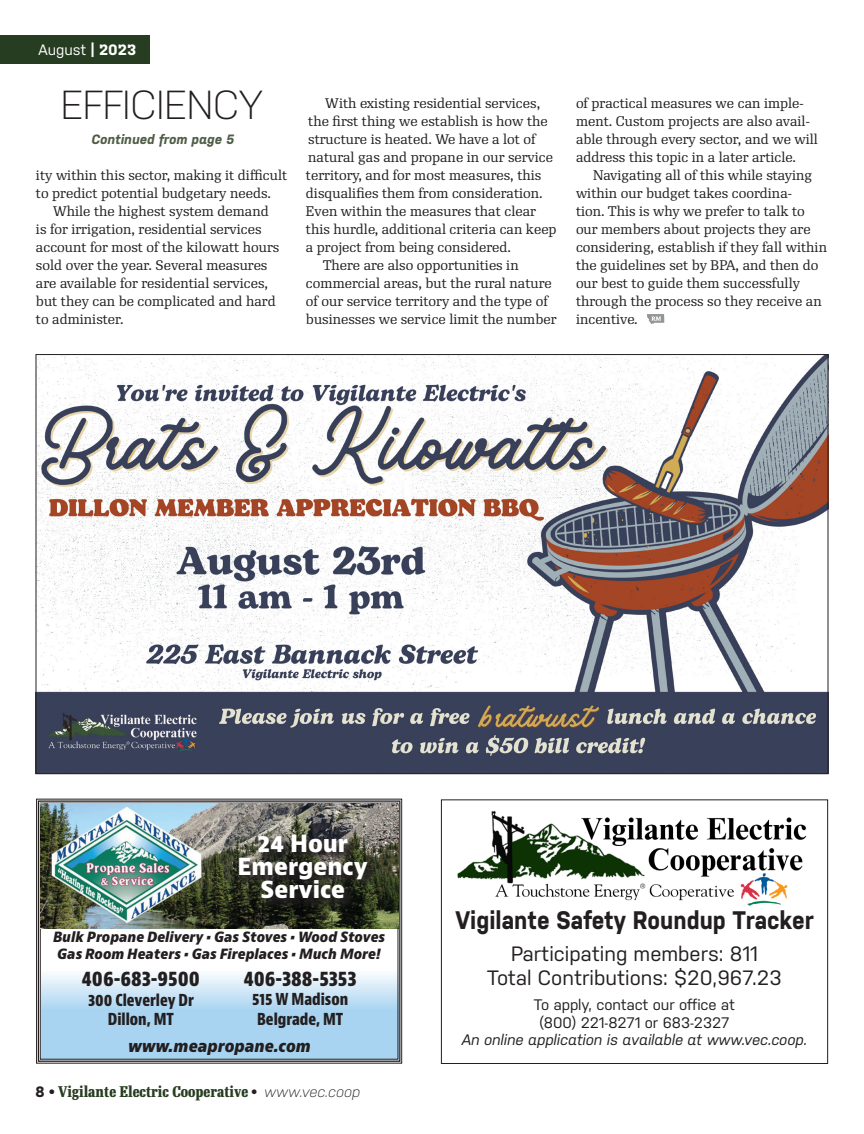
<style>
.page{position:relative;width:864px;height:1134px;background:#fff}
.page>*{position:absolute;margin:0;border:0;box-sizing:border-box;transform-origin:0 0}
.Jump_headline{font:300 40.5px "Nudista";color:#231f20}
.t1{font:700 25.35px "Nudista";color:#231f20;scale:.92 1}
.t2{font:800 22.95px/23px "Bernino Sans";color:#fff;text-align:center;scale:.95 1}
.t3{font:20.7px/24.2px "Nudista";color:#231f20;text-align:center}
.t4{font:700 condensed 20.7px "Bernino Sans";color:#231f20;scale:.95 1}
.t5{font:700 condensed 16.05px/19.4px "Bernino Sans";color:#231f20;text-align:center;scale:.95 1}
.t6{font:italic 800 16.05px "Bernino Sans";color:#231f20;scale:.95 1}
.t7{font:15.15px "Nudista";letter-spacing:-.005em;color:#231f20}
.t8{font:italic 15.15px "Nudista";letter-spacing:-.005em;color:#231f20}
.t9{font:700 15px "Re Public Cond";color:#273d21}
.Running_Head{font:15px "Nudista";color:#fff}
.t10{font:italic 800 13.8px/16.5px "Bernino Sans";color:#231f20;text-align:center;scale:.95 1}
.Body_Copy_RePublic_r{font:13.5px/18px "Re Public";color:#231f20}
.jump_continued{font:italic 700 13.5px "Nudista";color:#505d46}
.s1{font-family:"Kulturista";font-weight:700}
.s2{font-family:"Nudista";color:#231f20}
.s3{font-family:"Nudista";font-weight:300;font-style:italic;color:#231f20}
</style>
<div class="page">
<div style="left:0;top:36px;width:149px;height:28px;background:#273d21"></div>
<div style="left:441px;top:799px;width:387px;height:265px;border:1px solid #231f20"></div>
<img style="left:457px;top:811px;width:350px;height:94px">
<svg style="left:36px;top:798px;width:366px;height:266px"></svg>
<div style="left:38px;top:800px;width:362px;height:262px;border:1px solid #231f20"></div>
<img style="left:41px;top:803px;width:358px;height:125px">
<svg style="left:237px;top:832px;width:142px;height:79px;background:#37382e"></svg>
<img style="left:38px;top:356px;width:788px;height:416px">
<svg style="left:647px;top:314px;width:17px;height:10px"></svg>
<p class="Running_Head" style="left:39px;top:41px;width:99px">August <span class="s1">| 2023</span></p>
<p class="Jump_headline" style="left:61px;top:82px;width:204px">EFFICIENCY</p>
<p class="jump_continued" style="left:91px;top:132px;width:145px">Continued from page 5</p>
<p class="Body_Copy_RePublic_r" style="left:36px;top:167px;width:253px">ity within this sector, making it difficult to predict potential budgetary needs.</p>
<p class="Body_Copy_RePublic_r" style="left:36px;top:203px;width:245px;text-indent:17px">While the highest system demand is for irrigation, residential services account for most of the kilowatt hours sold over the year. Several measures are available for residential services, but they can be complicated and hard to administer.</p>
<p class="Body_Copy_RePublic_r" style="left:306px;top:95px;width:252px;text-indent:19px">With existing residential services, the first thing we establish is how the structure is heated. We have a lot of natural gas and propane in our service territory, and for most measures, this disqualifies them from consideration.<br>Even within the measures that clear this hurdle, additional criteria can keep a project from being considered.</p>
<p class="Body_Copy_RePublic_r" style="left:306px;top:257px;width:252px;text-indent:17px">There are also opportunities in commercial areas, but the rural nature of our service territory and the type of businesses we service limit the number</p>
<p class="Body_Copy_RePublic_r" style="left:576px;top:95px;width:244px">of practical measures we can imple&shy;ment. Custom projects are also avail&shy;able through every sector, and we will address this topic in a later article.</p>
<p class="Body_Copy_RePublic_r" style="left:576px;top:167px;width:253px;text-indent:17px">Navigating all of this while staying within our budget takes coordina-<br>tion. This is why we prefer to talk to our members about projects they are considering, establish if they fall within the guidelines set by BPA, and then do our best to guide them successfully through the process so they receive an incentive.</p>
<p class="t2" style="left:238px;top:833px;width:139px">24 Hour<br>Emergency<br>Service</p>
<p class="t10" style="left:53px;top:929px;width:351px">Bulk Propane Delivery • Gas Stoves • Wood Stoves<br>Gas Room Heaters • Gas Fireplaces • Much More!</p>
<p class="t4" style="left:82px;top:966px;width:126px">406-683-9500</p>
<p class="t5" style="left:88px;top:991px;width:113px">300 Cleverley Dr<br>Dillon, MT</p>
<p class="t4" style="left:244px;top:966px;width:120px">406-388-5353</p>
<p class="t5" style="left:252px;top:990px;width:102px">515 W Madison<br>Belgrade, MT</p>
<p class="t6" style="left:128px;top:1035px;width:194px">www.meapropane.com</p>
<p class="t9" style="left:36px;top:1083px;width:326px"><span class="s2">8 •</span> Vigilante Electric Cooperative <span class="s2">•</span> <span class="s3">www.vec.coop</span></p>
<p class="t1" style="left:455px;top:906px;width:391px">Vigilante Safety Roundup Tracker</p>
<p class="t3" style="left:487px;top:941px;width:296px">Participating members: 811<br>Total Contributions: $20,967.23</p>
<p class="t7" style="left:534px;top:996px;width:203px">To apply, contact our office at</p>
<p class="t7" style="left:540px;top:1014px;width:191px">(800) 221-8271 or 683-2327</p>
<p class="t8" style="left:462px;top:1031px;width:347px">An online application is available at www.vec.coop.</p>
</div>
